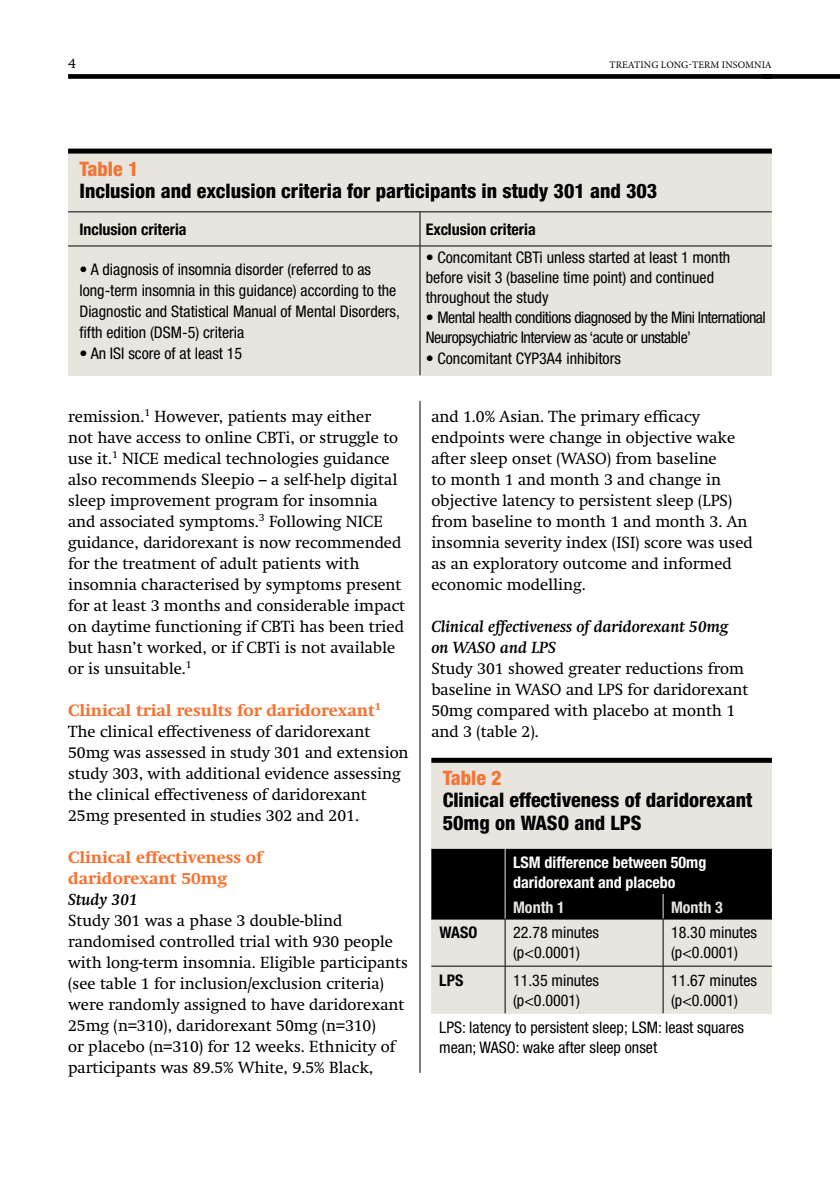
<style>
.page{position:relative;width:840px;height:1191px;background:#fff}
.page>*{position:absolute;margin:0;border:0;box-sizing:border-box;transform-origin:0 0}
.t1{font:800 condensed 20px/22px "Helvetica Neue LT Std";color:#000}
.t2{font:800 condensed 20px "Helvetica Neue LT Std";color:#f47434}
.t3{font:16px/21px "Swift";color:#000}
.t4{font:condensed 16px/20px "Helvetica Neue LT Std";color:#000}
.t5{font:condensed 16px/20px "Helvetica Neue LT Std";letter-spacing:-.03em;color:#000}
.t6{font:italic 700 16px/21px "Swift";color:#000}
.t7{font:700 condensed 16px/20px "Helvetica Neue LT Std";color:#fff}
.t8{font:700 condensed 16px "Helvetica Neue LT Std";color:#000}
.t9{font:800 16px/21px "Swift";color:#f47434}
.t10{font:700 condensed 16px "Helvetica Neue LT Std";color:#e8e5df}
.t11{font:300 14px "Swift";color:#000}
.t12{font:10px "Minion Pro";letter-spacing:.01em;color:#000}
.s1{font-weight:800;color:#f47434}
</style>
<div class="page">
<div style="left:762px;top:74px;width:77px;height:5px;background:#000"></div>
<div style="left:68px;top:74px;width:703px;height:5px;background:#000"></div>
<div style="left:431px;top:758px;width:340px;height:255px;background:#e8e5df"></div>
<div style="left:431px;top:758px;width:340px;height:5px;background:#000"></div>
<hr style="left:504px;top:966px;width:1px;height:47px;background:#000">
<hr style="left:662px;top:966px;width:1px;height:47px;background:#000">
<hr style="left:662px;top:965px;width:109px;height:1px;background:#000">
<hr style="left:662px;top:919px;width:1px;height:47px;background:#000">
<hr style="left:505px;top:965px;width:157px;height:1px;background:#000">
<hr style="left:504px;top:919px;width:1px;height:47px;background:#000">
<hr style="left:431px;top:965px;width:74px;height:1px;background:#000">
<div style="left:431px;top:849px;width:340px;height:70px;background:#000"></div>
<hr style="left:431px;top:918px;width:74px;height:1px;background:#000">
<div style="left:68px;top:149px;width:703px;height:226px;background:#e8e5df"></div>
<div style="left:68px;top:149px;width:703px;height:5px;background:#000"></div>
<hr style="left:419px;top:212px;width:1px;height:34px;background:#000">
<hr style="left:68px;top:246px;width:352px;height:1px;background:#000">
<hr style="left:420px;top:246px;width:351px;height:1px;background:#000">
<hr style="left:419px;top:246px;width:1px;height:129px;background:#000">
<hr style="left:68px;top:211px;width:352px;height:1px;background:#000">
<hr style="left:420px;top:211px;width:351px;height:1px;background:#000">
<hr style="left:419px;top:401px;width:1px;height:672px;background:#000">
<p class="t11" style="left:68px;top:55px;width:9px">4</p>
<p class="t12" style="left:609px;top:58px;width:164px">TREATING LONG-TERM INSOMNIA</p>
<p class="t2" style="left:79px;top:157px;width:60px">Table 1</p>
<p class="t1" style="left:79px;top:180px;width:579px">Inclusion and exclusion criteria for participants in study 301 and 303</p>
<p class="t8" style="left:79px;top:219px;width:109px">Inclusion criteria</p>
<p class="t8" style="left:425px;top:219px;width:112px">Exclusion criteria</p>
<p class="t4" style="left:79px;top:258px;width:322px;line-height:21px">• A diagnosis of insomnia disorder (referred to as long-term insomnia in this guidance) according to the Diagnostic and Statistical Manual of Mental Disorders, fifth edition (DSM-5) criteria</p>
<p class="t4" style="left:79px;top:343px;width:164px">• An ISI score of at least 15</p>
<p class="t4" style="left:425px;top:247px;width:306px">• Concomitant CBTi unless started at least 1 month before visit 3 (baseline time point) and continued throughout the study</p>
<p class="t5" style="left:425px;top:307px;width:341px">• Mental health conditions diagnosed by the Mini International<br>Neuropsychiatric Interview as ‘acute or unstable’</p>
<p class="t4" style="left:425px;top:348px;width:197px">• Concomitant CYP3A4 inhibitors</p>
<p class="t3" style="left:68px;top:406px;width:338px">remission.<sup>1</sup> However, patients may either<br>not have access to online CBTi, or struggle to use it.<sup>1</sup> NICE medical technologies guidance also recommends Sleepio – a self-help digital sleep improvement program for insomnia and associated symptoms.<sup>3</sup> Following NICE guidance, daridorexant is now recommended for the treatment of adult patients with insomnia characterised by symptoms present for at least 3 months and considerable impact on daytime functioning if CBTi has been tried but hasn’t worked, or if CBTi is not available or is unsuitable.<sup>1</sup></p>
<p class="t3" style="left:68px;top:700px;width:342px"><span class="s1">Clinical trial results for daridorexant</span><sup>1<br></sup>The clinical effectiveness of daridorexant 50mg was assessed in study 301 and extension study 303, with additional evidence assessing the clinical effectiveness of daridorexant 25mg presented in studies 302 and 201.</p>
<p class="t9" style="left:68px;top:846px;width:196px">Clinical effectiveness of daridorexant 50mg</p>
<p class="t6" style="left:68px;top:888px;width:71px">Study 301</p>
<p class="t3" style="left:68px;top:910px;width:341px">Study 301 was a phase 3 double-blind randomised controlled trial with 930 people with long-term insomnia. Eligible participants (see table 1 for inclusion/exclusion criteria) were randomly assigned to have daridorexant 25mg (n=310), daridorexant 50mg (n=310)<br>or placebo (n=310) for 12 weeks. Ethnicity of participants was 89.5% White, 9.5% Black,</p>
<p class="t3" style="left:431px;top:405px;width:323px">and 1.0% Asian. The primary efficacy endpoints were change in objective wake after sleep onset (WASO) from baseline<br>to month 1 and month 3 and change in objective latency to persistent sleep (LPS) from baseline to month 1 and month 3. An insomnia severity index (ISI) score was used as an exploratory outcome and informed economic modelling.</p>
<p class="t6" style="left:431px;top:615px;width:298px">Clinical effectiveness of daridorexant 50mg on WASO and LPS</p>
<p class="t3" style="left:431px;top:657px;width:318px">Study 301 showed greater reductions from baseline in WASO and LPS for daridorexant 50mg compared with placebo at month 1 and 3 (table 2).</p>
<p class="t2" style="left:442px;top:766px;width:60px">Table 2</p>
<p class="t1" style="left:442px;top:789px;width:311px">Clinical effectiveness of daridorexant<br>50mg on WASO and LPS</p>
<p class="t7" style="left:513px;top:852px;width:195px">LSM difference between 50mg daridorexant and placebo</p>
<p class="t10" style="left:513px;top:898px;width:53px">Month 1</p>
<p class="t10" style="left:670px;top:898px;width:53px">Month 3</p>
<p class="t8" style="left:439px;top:923px;width:39px">WASO</p>
<p class="t4" style="left:513px;top:922px;width:87px">22.78 minutes (p&lt;0.0001)</p>
<p class="t4" style="left:670px;top:922px;width:87px">18.30 minutes (p&lt;0.0001)</p>
<p class="t8" style="left:439px;top:970px;width:26px">LPS</p>
<p class="t4" style="left:513px;top:969px;width:87px">11.35 minutes (p&lt;0.0001)</p>
<p class="t4" style="left:670px;top:969px;width:87px">11.67 minutes (p&lt;0.0001)</p>
<p class="t4" style="left:439px;top:1017px;width:306px">LPS: latency to persistent sleep; LSM: least squares mean; WASO: wake after sleep onset</p>
</div>
